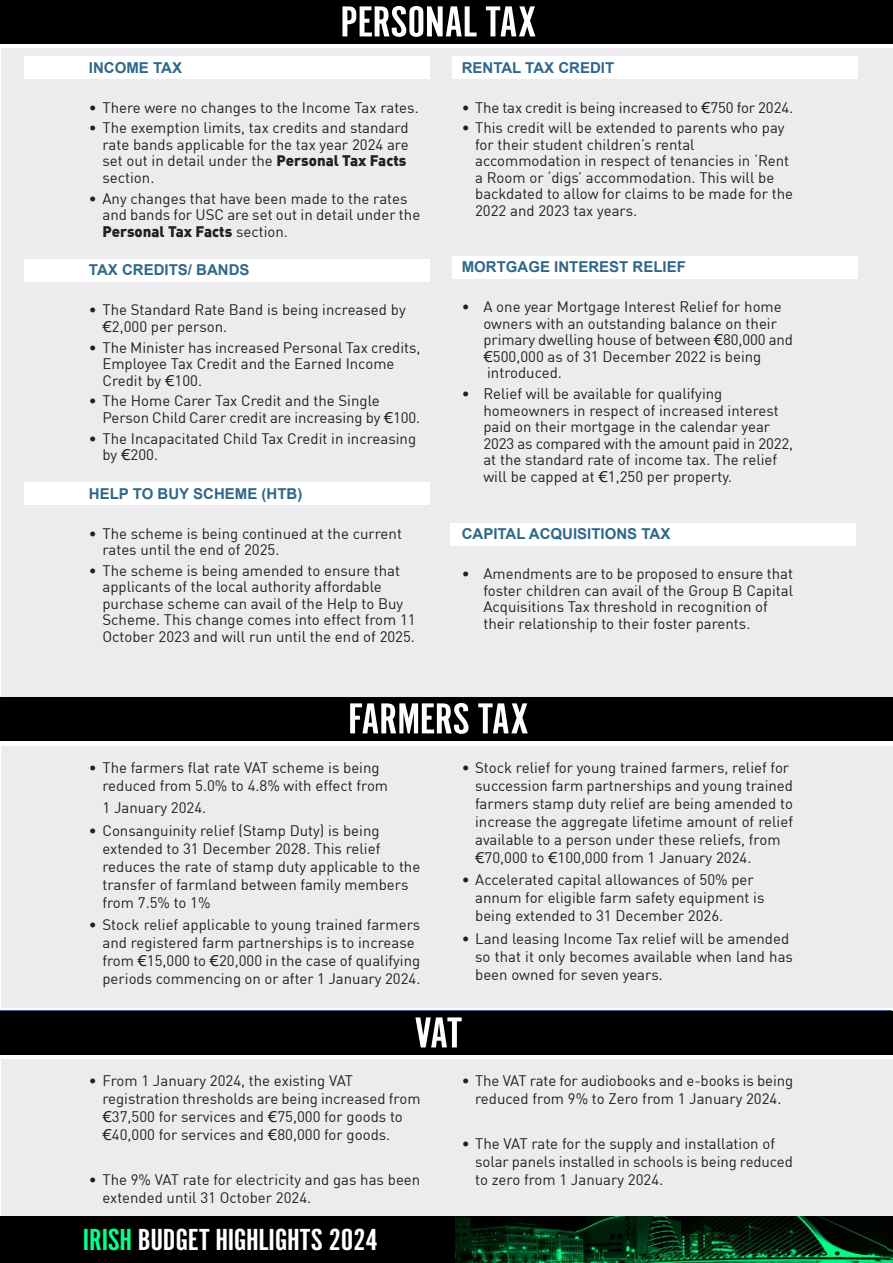
<style>
.page{position:relative;width:893px;height:1263px;background:#fff}
.page>*{position:absolute;margin:0;border:0;box-sizing:border-box;transform-origin:0 0}
.t1{font:45px "Alternate Got No 1 D";letter-spacing:-.01em;color:#fff;scale:1.18 1}
.t2{font:31.65px "Alternate Got No 1 D";letter-spacing:-.01em;color:#fff;scale:1.18 1}
.t3{font:700 27px "DIN Alternate";letter-spacing:.1em;color:#fff}
.t4{font:15px/16.5px "DIN";color:#231f20}
.t5{font:700 15px "Arial";color:#2f6789}
.s1{font-family:"Lucida Grande"}
.s2{font-family:"DIN Black Alternate"}
.s3{color:#06ff87}
</style>
<div class="page">
<div style="left:2px;top:49px;width:891px;height:648px;background:#ececee"></div>
<div style="left:24px;top:56px;width:405px;height:23px;background:#fff"></div>
<div style="left:24px;top:259px;width:405px;height:23px;background:#fff"></div>
<div style="left:452px;top:256px;width:405px;height:23px;background:#fff"></div>
<div style="left:451px;top:523px;width:405px;height:23px;background:#fff"></div>
<div style="left:24px;top:482px;width:405px;height:23px;background:#fff"></div>
<div style="left:452px;top:56px;width:405px;height:23px;background:#fff"></div>
<div style="left:2px;top:746px;width:891px;height:262px;background:#ececee"></div>
<div style="left:2px;top:1059px;width:891px;height:204px;background:#ececee"></div>
<div style="left:0;top:1216px;width:856px;height:47px;background:#000"></div>
<img style="left:455px;top:1216px;width:438px;height:47px">
<div style="left:0;top:1011px;width:893px;height:43px;background:#000"></div>
<div style="left:0;top:697px;width:893px;height:43px;background:#000"></div>
<div style="left:0;top:0;width:893px;height:43px;background:#000"></div>
<p class="t1" style="left:340px;top:-2px;width:168px">PERSONAL TAX</p>
<p class="t3" style="left:348px;top:1px;width:210px">PERSONAL TAX</p>
<p class="t5" style="left:462px;top:58px;width:154px">RENTAL TAX CREDIT</p>
<p class="t4" style="left:462px;top:99px;width:333px">• The tax credit is being increased to <span class="s1">€</span>750 for 2024.</p>
<p class="t4" style="left:475px;top:120px;width:319px;text-indent:-13px">• This credit will be extended to parents who pay for their student children’s rental accommodation in respect of tenancies in ‘Rent a Room or ‘digs’ accommodation. This will be backdated to allow for claims to be made for the 2022 and 2023 tax years.</p>
<p class="t5" style="left:89px;top:58px;width:95px">INCOME TAX</p>
<p class="t4" style="left:89px;top:99px;width:331px">• There were no changes to the Income Tax rates.</p>
<p class="t4" style="left:102px;top:120px;width:308px;text-indent:-13px">• The exemption limits, tax credits and standard rate bands applicable for the tax year 2024 are set out in detail under the <span class="s2">Personal Tax Facts </span>section.</p>
<p class="t4" style="left:102px;top:190px;width:319px;text-indent:-13px">• Any changes that have been made to the rates and bands for USC are set out in detail under the<br><span class="s2">Personal Tax Facts</span> section.</p>
<p class="t5" style="left:89px;top:260px;width:162px">TAX CREDITS/ BANDS</p>
<p class="t4" style="left:102px;top:301px;width:305px;text-indent:-13px">• The Standard Rate Band is being increased by <span class="s1">€</span>2,000 per person.</p>
<p class="t4" style="left:102px;top:339px;width:320px;text-indent:-13px">• The Minister has increased Personal Tax credits,<br>Employee Tax Credit and the Earned Income<br>Credit by <span class="s1">€</span>100.</p>
<p class="t4" style="left:102px;top:392px;width:319px;text-indent:-13px">• The Home Carer Tax Credit and the Single<br>Person Child Carer credit are increasing by <span class="s1">€</span>100.</p>
<p class="t4" style="left:102px;top:430px;width:315px;text-indent:-13px">• The Incapacitated Child Tax Credit in increasing by <span class="s1">€</span>200.</p>
<p class="t5" style="left:89px;top:483px;width:215px">HELP TO BUY SCHEME (HTB)</p>
<p class="t4" style="left:102px;top:525px;width:301px;text-indent:-13px">• The scheme is being continued at the current rates until the end of 2025.</p>
<p class="t4" style="left:102px;top:562px;width:315px;text-indent:-13px">• The scheme is being amended to ensure that applicants of the local authority affordable purchase scheme can avail of the Help to Buy Scheme. This change comes into effect from 11<br>October 2023 and will run until the end of 2025.</p>
<p class="t5" style="left:462px;top:257px;width:226px">MORTGAGE INTEREST RELIEF</p>
<p class="t4" style="left:483px;top:298px;width:311px;text-indent:-22px">• A one year Mortgage Interest Relief for home owners with an outstanding balance on their primary dwelling house of between <span class="s1">€</span>80,000 and <span class="s1">€</span>500,000 as of 31 December 2022 is being introduced.</p>
<p class="t4" style="left:483px;top:385px;width:311px;text-indent:-22px">• Relief will be available for qualifying homeowners in respect of increased interest paid on their mortgage in the calendar year 2023 as compared with the amount paid in 2022, at the standard rate of income tax. The relief will be capped at <span class="s1">€</span>1,250 per property.</p>
<p class="t5" style="left:462px;top:524px;width:210px">CAPITAL ACQUISITIONS TAX</p>
<p class="t4" style="left:483px;top:565px;width:311px;text-indent:-22px">• Amendments are to be proposed to ensure that foster children can avail of the Group B Capital Acquisitions Tax threshold in recognition of their relationship to their foster parents.</p>
<p class="t1" style="left:348px;top:695px;width:155px">FARMERS TAX</p>
<p class="t3" style="left:353px;top:699px;width:191px">FARMERS TAX</p>
<p class="t4" style="left:475px;top:758px;width:319px;line-height:18px;text-indent:-13px">• Stock relief for young trained farmers, relief for succession farm partnerships and young trained farmers stamp duty relief are being amended to increase the aggregate lifetime amount of relief available to a person under these reliefs, from <span class="s1">€</span>70,000 to <span class="s1">€</span>100,000 from 1 January 2024.</p>
<p class="t4" style="left:475px;top:871px;width:291px;line-height:18px;text-indent:-13px">• Accelerated capital allowances of 50% per annum for eligible farm safety equipment is being extended to 31 December 2026.</p>
<p class="t4" style="left:475px;top:929px;width:319px;line-height:18px;text-indent:-13px">• Land leasing Income Tax relief will be amended so that it only becomes available when land has been owned for seven years.</p>
<p class="t4" style="left:102px;top:758px;width:287px;line-height:18px;text-indent:-13px">• The farmers flat rate VAT scheme is being reduced from 5.0% to 4.8% with effect from</p>
<p class="t4" style="left:102px;top:799px;width:105px">1 January 2024.</p>
<p class="t4" style="left:102px;top:821px;width:319px;line-height:18px;text-indent:-13px">• Consanguinity relief (Stamp Duty) is being extended to 31 December 2028. This relief reduces the rate of stamp duty applicable to the transfer of farmland between family members from 7.5% to 1%</p>
<p class="t4" style="left:102px;top:915px;width:319px;line-height:18px;text-indent:-13px">• Stock relief applicable to young trained farmers and registered farm partnerships is to increase from <span class="s1">€</span>15,000 to <span class="s1">€</span>20,000 in the case of qualifying periods commencing on or after 1 January 2024.</p>
<p class="t1" style="left:415px;top:1009px;width:42px">VAT</p>
<p class="t3" style="left:424px;top:1012px;width:48px">VAT</p>
<p class="t4" style="left:462px;top:1072px;width:333px;line-height:18px;text-align:center">• The VAT rate for audiobooks and e-books is being reduced from 9% to Zero from 1 January 2024.</p>
<p class="t4" style="left:475px;top:1134px;width:319px;line-height:18px;text-indent:-13px">• The VAT rate for the supply and installation of solar panels installed in schools is being reduced to zero from 1 January 2024.</p>
<p class="t4" style="left:102px;top:1072px;width:320px;line-height:18px;text-indent:-13px">• From 1 January 2024, the existing VAT registration thresholds are being increased from <span class="s1">€</span>37,500 for services and <span class="s1">€</span>75,000 for goods to <span class="s1">€</span>40,000 for services and <span class="s1">€</span>80,000 for goods.</p>
<p class="t4" style="left:102px;top:1170px;width:319px;line-height:18px;text-indent:-13px">• The 9% VAT rate for electricity and gas has been extended until 31 October 2024.</p>
<p class="t2" style="left:83px;top:1223px;width:252px"><span class="s3">IRISH</span> BUDGET HIGHLIGHTS 2024</p>
</div>
